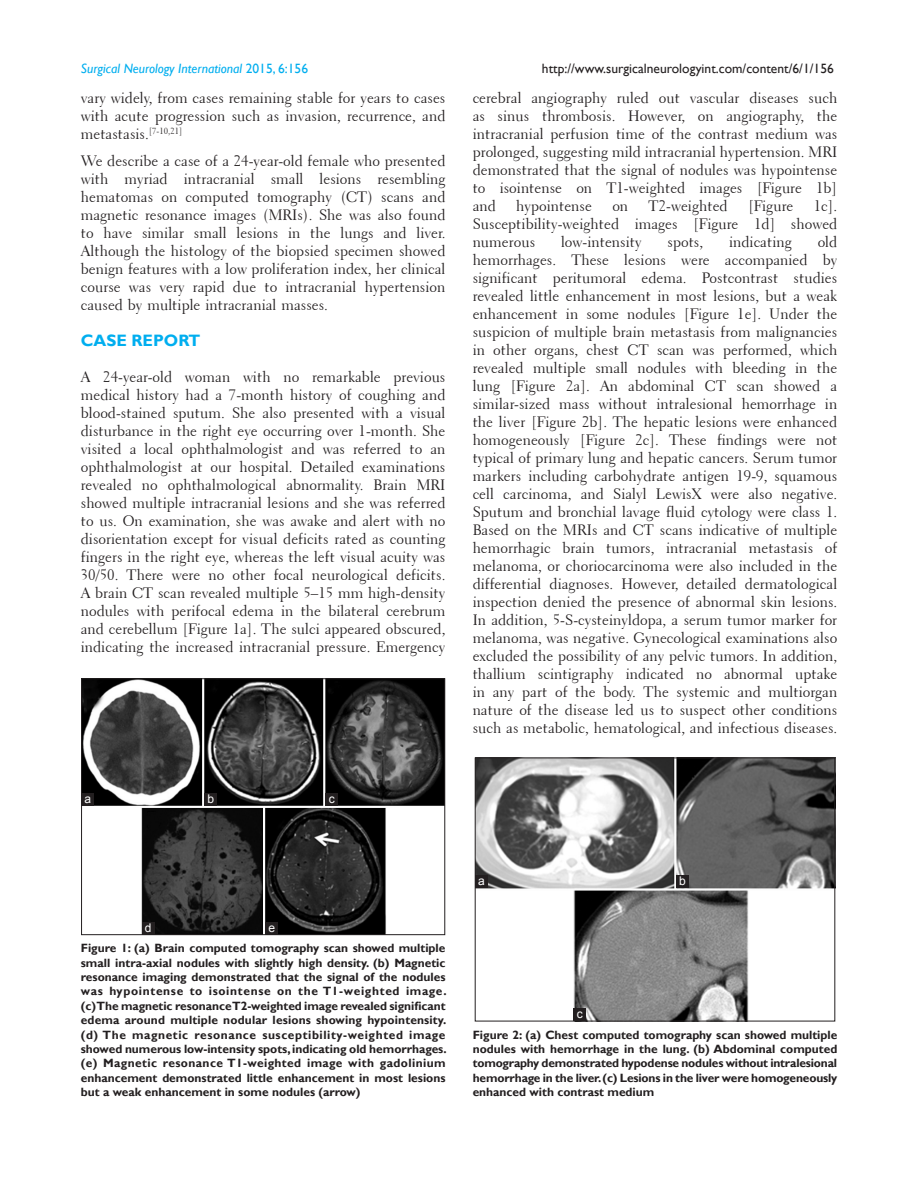
<style>
.page{position:relative;width:918px;height:1188px;background:#fff}
.page>*{position:absolute;margin:0;border:0;box-sizing:border-box;transform-origin:0 0}
.t1{font:700 16.5px "Gill Sans";color:#00aeef}
.TX{font:15px/18px "Transitional 521 BT Roman A";color:#231f20;text-align:justify}
.t2{font:13.5px "Gill Sans";color:#231f20}
.t3{font:italic 13.5px "Gill Sans";color:#00aeef}
.FGC{font:700 12px/14.4px "Gill Sans";color:#231f20;text-align:justify}
.LABEL{font:12px "Arial";color:#fff}
.s1{font-style:normal}
</style>
<div class="page">
<img style="left:477px;top:760px;width:356px;height:259px">
<div style="left:475px;top:758px;width:360px;height:263px;border:1px solid #231f20"></div>
<div style="left:676px;top:876px;width:13px;height:12px;background:#231f20"></div>
<div style="left:475px;top:876px;width:13px;height:12px;background:#231f20"></div>
<div style="left:573px;top:1008px;width:13px;height:13px;background:#231f20"></div>
<img style="left:83px;top:681px;width:360px;height:252px">
<div style="left:81px;top:679px;width:364px;height:256px;border:1px solid #231f20"></div>
<div style="left:205px;top:793px;width:12px;height:13px;background:#231f20"></div>
<div style="left:325px;top:793px;width:13px;height:13px;background:#231f20"></div>
<div style="left:81px;top:793px;width:13px;height:13px;background:#231f20"></div>
<div style="left:265px;top:922px;width:13px;height:13px;background:#231f20"></div>
<div style="left:142px;top:922px;width:13px;height:13px;background:#231f20"></div>
<p class="t3" style="left:81px;top:61px;width:229px">Surgical Neurology International <span class="s1">2015, 6:156</span></p>
<p class="t2" style="left:542px;top:61px;width:293px">http://www.surgicalneurologyint.com/content/6/1/156</p>
<p class="TX" style="left:81px;top:89px;width:366px">vary widely, from cases remaining stable for years to cases with acute progression such as invasion, recurrence, and metastasis.<sup>[7‑10,21]</sup></p>
<p class="TX" style="left:81px;top:152px;width:366px">We describe a case of a 24‑year‑old female who presented with myriad intracranial small lesions resembling hematomas on computed tomography (CT) scans and magnetic resonance images (MRIs). She was also found to have similar small lesions in the lungs and liver.<br>Although the histology of the biopsied specimen showed benign features with a low proliferation index, her clinical course was very rapid due to intracranial hypertension caused by multiple intracranial masses.</p>
<h1 class="t1" style="left:81px;top:331px;width:121px">CASE REPORT</h1>
<p class="TX" style="left:81px;top:368px;width:366px">A 24‑year‑old woman with no remarkable previous medical history had a 7‑month history of coughing and blood‑stained sputum. She also presented with a visual disturbance in the right eye occurring over 1‑month. She visited a local ophthalmologist and was referred to an ophthalmologist at our hospital. Detailed examinations revealed no ophthalmological abnormality. Brain MRI showed multiple intracranial lesions and she was referred to us. On examination, she was awake and alert with no disorientation except for visual deficits rated as counting fingers in the right eye, whereas the left visual acuity was 30/50. There were no other focal neurological deficits.<br>A brain CT scan revealed multiple 5–15 mm high‑density nodules with perifocal edema in the bilateral cerebrum and cerebellum [Figure 1a]. The sulci appeared obscured, indicating the increased intracranial pressure. Emergency</p>
<p class="TX" style="left:473px;top:89px;width:366px">cerebral angiography ruled out vascular diseases such as sinus thrombosis. However, on angiography, the intracranial perfusion time of the contrast medium was prolonged, suggesting mild intracranial hypertension. MRI demonstrated that the signal of nodules was hypointense to isointense on T1‑weighted images [Figure 1b] and</p>
<p class="TX" style="left:516px;top:197px;width:77px">hypointense</p>
<p class="TX" style="left:612px;top:197px;width:17px">on</p>
<p class="TX" style="left:649px;top:197px;width:81px">T2‑weighted</p>
<p class="TX" style="left:748px;top:197px;width:47px">[Figure</p>
<p class="TX" style="left:473px;top:197px;width:366px;text-indent:341px">1c].<br>Susceptibility‑weighted images [Figure 1d] showed numerous</p>
<p class="TX" style="left:473px;top:233px;width:366px;text-indent:345px">old hemorrhages. These lesions were accompanied by significant peritumoral edema. Postcontrast studies revealed little enhancement in most lesions, but a weak enhancement in some nodules [Figure 1e]. Under the suspicion of multiple brain metastasis from malignancies in other organs, chest CT scan was performed, which revealed multiple small nodules with bleeding in the lung [Figure 2a]. An abdominal CT scan showed a similar‑sized mass without intralesional hemorrhage in the liver [Figure 2b]. The hepatic lesions were enhanced homogeneously [Figure 2c]. These findings were not typical of primary lung and hepatic cancers. Serum tumor markers including carbohydrate antigen 19‑9, squamous cell carcinoma, and Sialyl LewisX were also negative.<br>Sputum and bronchial lavage fluid cytology were class 1.<br>Based on the MRIs and CT scans indicative of multiple hemorrhagic brain tumors, intracranial metastasis of melanoma, or choriocarcinoma were also included in the differential diagnoses. However, detailed dermatological inspection denied the presence of abnormal skin lesions.<br>In addition, 5‑S‑cysteinyldopa, a serum tumor marker for melanoma, was negative. Gynecological examinations also excluded the possibility of any pelvic tumors. In addition, thallium scintigraphy indicated no abnormal uptake in any part of the body. The systemic and multiorgan nature of the disease led us to suspect other conditions such as metabolic, hematological, and infectious diseases.</p>
<p class="TX" style="left:561px;top:233px;width:82px">low‑intensity</p>
<p class="TX" style="left:668px;top:233px;width:37px">spots,</p>
<p class="TX" style="left:729px;top:233px;width:64px">indicating</p>
<p class="LABEL" style="left:84px;top:791px;width:8px">a</p>
<p class="LABEL" style="left:208px;top:791px;width:8px">b</p>
<p class="LABEL" style="left:329px;top:791px;width:7px">c</p>
<p class="LABEL" style="left:145px;top:920px;width:8px">d</p>
<p class="LABEL" style="left:268px;top:920px;width:8px">e</p>
<p class="FGC" style="left:81px;top:941px;width:367px">Figure 1: (a) Brain computed tomography scan showed multiple small intra-axial nodules with slightly high density. (b) Magnetic resonance imaging demonstrated that the signal of the nodules was hypointense to isointense on the T1-weighted image. (c) The magnetic resonance T2-weighted image revealed significant edema around multiple nodular lesions showing hypointensity. (d) The magnetic resonance susceptibility-weighted image showed numerous low-intensity spots, indicating old hemorrhages. (e) Magnetic resonance T1-weighted image with gadolinium enhancement demonstrated little enhancement in most lesions but a weak enhancement in some nodules (arrow)</p>
<p class="LABEL" style="left:478px;top:873px;width:8px">a</p>
<p class="LABEL" style="left:679px;top:873px;width:8px">b</p>
<p class="LABEL" style="left:577px;top:1006px;width:7px">c</p>
<p class="FGC" style="left:473px;top:1028px;width:366px">Figure 2: (a) Chest computed tomography scan showed multiple nodules with hemorrhage in the lung. (b) Abdominal computed tomography demonstrated hypodense nodules without intralesional hemorrhage in the liver. (c) Lesions in the liver were homogeneously enhanced with contrast medium</p>
</div>
